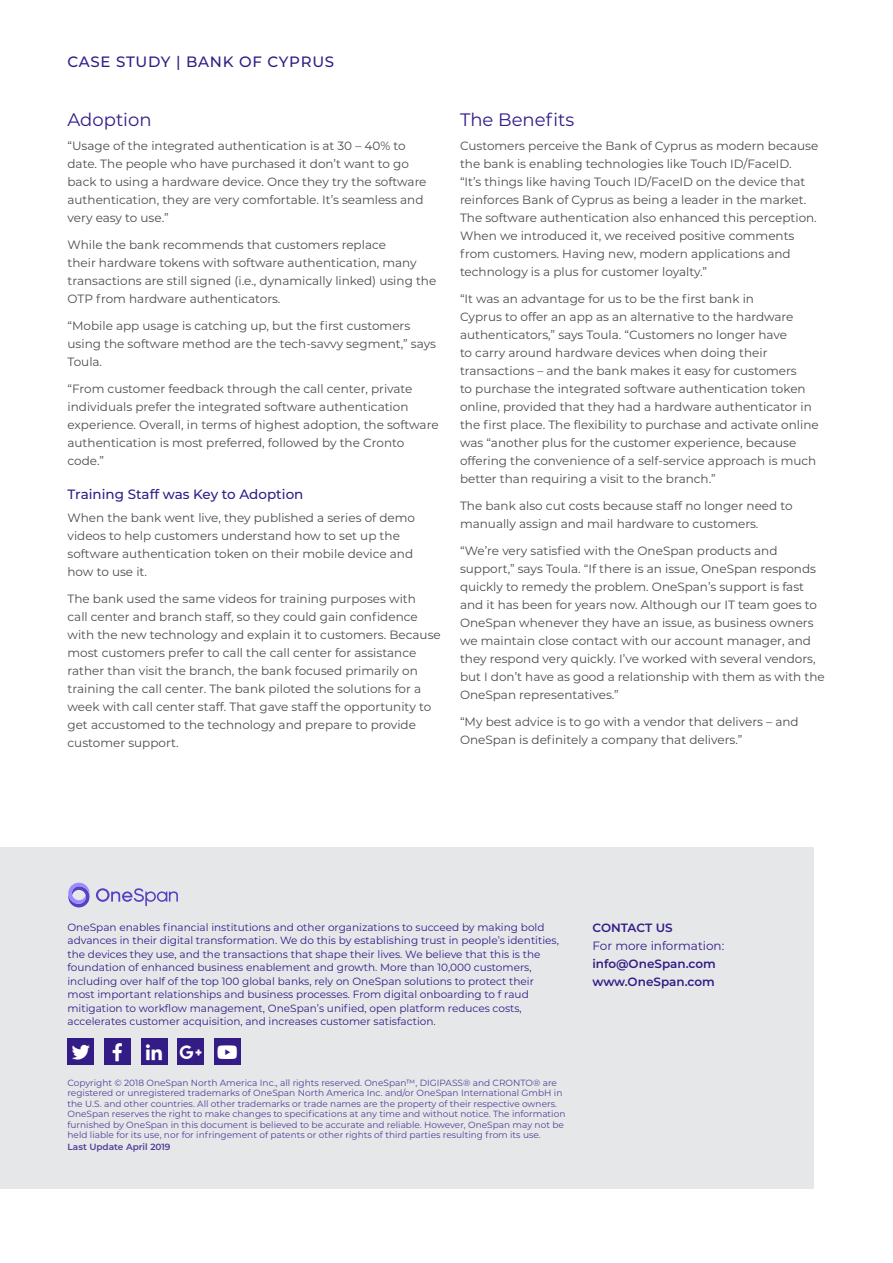
<style>
.page{position:relative;width:893px;height:1263px;background:#fff}
.page>*{position:absolute;margin:0;border:0;box-sizing:border-box;transform-origin:0 0}
.Text_-_Heads{font:18px "Montserrat";color:#331c86}
.t1{font:500 15px "Montserrat";letter-spacing:.05em;color:#331c86}
.Text_-_Subheads{font:500 13.5px "Montserrat";color:#331c86}
.Text{font:12px/18px "Montserrat";color:#4b4c4d}
.t2{font:600 12px/18px "Montserrat";color:#331c86}
.t3{font:12px "Montserrat";color:#331c86}
.t4{font:10.5px/13.5px "Montserrat";color:#331c86}
.t5{font:9px/10.5px "Montserrat";color:#523e98}
.t6{font:600 9px "Montserrat";color:#523e98}
</style>
<div class="page">
<div style="left:0;top:847px;width:814px;height:342px;background:#e6e7e9"></div>
<div style="left:68px;top:1038px;width:26px;height:27px;background:#331c86"></div>
<div style="left:104px;top:1038px;width:27px;height:27px;background:#331c86"></div>
<div style="left:141px;top:1038px;width:26px;height:27px;background:#331c86"></div>
<div style="left:177px;top:1038px;width:27px;height:27px;background:#331c86"></div>
<div style="left:214px;top:1038px;width:27px;height:27px;background:#331c86"></div>
<svg style="left:68px;top:883px;width:21px;height:24px"></svg>
<svg style="left:96px;top:888px;width:82px;height:18px"></svg>
<p class="t1" style="left:68px;top:51px;width:268px">CASE STUDY | BANK OF CYPRUS</p>
<p class="Text_-_Heads" style="left:68px;top:107px;width:86px">Adoption</p>
<p class="Text" style="left:68px;top:137px;width:361px">“Usage of the integrated authentication is at 30 – 40% to date. The people who have purchased it don’t want to go back to using a hardware device. Once they try the software authentication, they are very comfortable. It’s seamless and very easy to use.”</p>
<p class="Text" style="left:68px;top:236px;width:370px">While the bank recommends that customers replace<br>their hardware tokens with software authentication, many transactions are still signed (i.e., dynamically linked) using the OTP from hardware authenticators.</p>
<p class="Text" style="left:68px;top:317px;width:370px">“Mobile app usage is catching up, but the first customers using the software method are the tech-savvy segment,” says<br>Toula.</p>
<p class="Text" style="left:68px;top:380px;width:373px">“From customer feedback through the call center, private individuals prefer the integrated software authentication experience. Overall, in terms of highest adoption, the software authentication is most preferred, followed by the Cronto code.”</p>
<p class="Text_-_Subheads" style="left:68px;top:485px;width:237px">Training Staff was Key to Adoption</p>
<p class="Text" style="left:68px;top:508px;width:349px">When the bank went live, they published a series of demo videos to help customers understand how to set up the software authentication token on their mobile device and how to use it.</p>
<p class="Text" style="left:68px;top:589px;width:375px">The bank used the same videos for training purposes with<br>call center and branch staff, so they could gain confidence with the new technology and explain it to customers. Because most customers prefer to call the call center for assistance rather than visit the branch, the bank focused primarily on training the call center. The bank piloted the solutions for a week with call center staff. That gave staff the opportunity to get accustomed to the technology and prepare to provide customer support.</p>
<p class="Text_-_Heads" style="left:460px;top:107px;width:116px">The Benefits</p>
<p class="Text" style="left:460px;top:137px;width:360px">Customers perceive the Bank of Cyprus as modern because the bank is enabling technologies like Touch ID/FaceID.<br>“It’s things like having Touch ID/FaceID on the device that reinforces Bank of Cyprus as being a leader in the market.<br>The software authentication also enhanced this perception.<br>When we introduced it, we received positive comments from customers. Having new, modern applications and technology is a plus for customer loyalty.”</p>
<p class="Text" style="left:460px;top:290px;width:360px">“It was an advantage for us to be the first bank in<br>Cyprus to offer an app as an alternative to the hardware authenticators,” says Toula. “Customers no longer have<br>to carry around hardware devices when doing their transactions – and the bank makes it easy for customers<br>to purchase the integrated software authentication token online, provided that they had a hardware authenticator in the first place. The flexibility to purchase and activate online was “another plus for the customer experience, because offering the convenience of a self-service approach is much better than requiring a visit to the branch.”</p>
<p class="Text" style="left:460px;top:497px;width:334px">The bank also cut costs because staff no longer need to manually assign and mail hardware to customers.</p>
<p class="Text" style="left:460px;top:542px;width:366px">“We’re very satisfied with the OneSpan products and support,” says Toula. “If there is an issue, OneSpan responds quickly to remedy the problem. OneSpan’s support is fast and it has been for years now. Although our IT team goes to OneSpan whenever they have an issue, as business owners we maintain close contact with our account manager, and they respond very quickly. I’ve worked with several vendors, but I don’t have as good a relationship with them as with the OneSpan representatives.”</p>
<p class="Text" style="left:460px;top:713px;width:340px">“My best advice is to go with a vendor that delivers – and<br>OneSpan is definitely a company that delivers.”</p>
<p class="t4" style="left:68px;top:920px;width:493px">OneSpan enables financial institutions and other organizations to succeed by making bold advances in their digital transformation. We do this by establishing trust in people’s identities, the devices they use, and the transactions that shape their lives. We believe that this is the foundation of enhanced business enablement and growth. More than 10,000 customers, including over half of the top 100 global banks, rely on OneSpan solutions to protect their most important relationships and business processes. From digital onboarding to f raud mitigation to workflow management, OneSpan’s unified, open platform reduces costs, accelerates customer acquisition, and increases customer satisfaction.</p>
<p class="t5" style="left:68px;top:1077px;width:499px">Copyright © 2018 OneSpan North America Inc., all rights reserved. OneSpan™, DIGIPASS® and CRONTO® are registered or unregistered trademarks of OneSpan North America Inc. and/or OneSpan International GmbH in the U.S. and other countries. All other trademarks or trade names are the property of their respective owners.<br>OneSpan reserves the right to make changes to specifications at any time and without notice. The information furnished by OneSpan in this document is believed to be accurate and reliable. However, OneSpan may not be held liable for its use, nor for infringement of patents or other rights of third parties resulting from its use.</p>
<p class="t6" style="left:68px;top:1141px;width:105px">Last Update April 2019</p>
<p class="t2" style="left:592px;top:918px;width:82px">CONTACT US</p>
<p class="t3" style="left:592px;top:937px;width:133px">For more information:</p>
<p class="t2" style="left:592px;top:954px;width:125px">info@OneSpan.com www.OneSpan.com</p>
</div>
